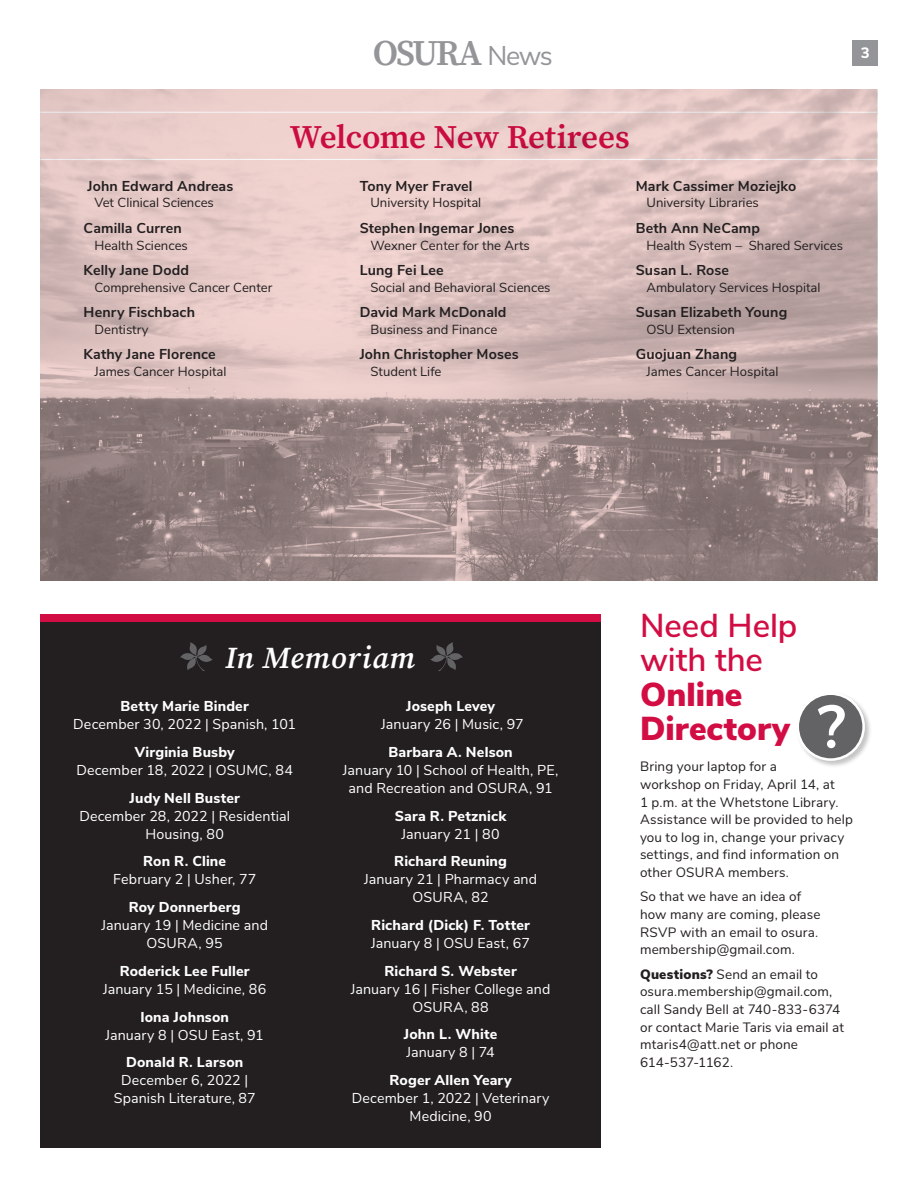
<style>
.page{position:relative;width:918px;height:1188px;background:#fff}
.page>*{position:absolute;margin:0;border:0;box-sizing:border-box;transform-origin:0 0}
.t1{font:700 60.9px "Buckeye Sans";color:#fff}
.t2{font:600 36px "Buckeye Serif";letter-spacing:-.065em;color:#939598}
.t3{font:600 33px "Buckeye Serif";letter-spacing:-.01em;color:#d20d44}
.t4{font:600 33px/34.5px "Buckeye Sans";color:#d20d44}
.t5{font:900 33px/34.5px "Buckeye Sans";color:#d20d44}
.t6{font:italic 600 30.45px "Buckeye Serif";letter-spacing:.025em;color:#fff}
.t7{font:800 15px "Buckeye Sans";color:#fff}
.t8{font:14.25px/18px "Buckeye Sans";letter-spacing:.005em;color:#fff;text-align:center}
.t9{font:700 14.25px "Buckeye Sans";letter-spacing:.01em;color:#231f20}
.t10{font:800 14.25px "Buckeye Sans";letter-spacing:.01em;color:#fff}
.t11{font:13.5px/17.7px "Buckeye Sans";letter-spacing:.01em;color:#231f20}
.t12{font:13.2px "Buckeye Sans";color:#231f20}
.s1{font-family:"Buckeye Sans";font-weight:400;font-size:27px}
.s2{font-weight:900}
</style>
<div class="page">
<div style="left:853px;top:40px;width:25px;height:26px;background:#939598"></div>
<div style="left:40px;top:621px;width:560px;height:527px;background:#231f20"></div>
<svg style="left:180px;top:642px;width:33px;height:29px"></svg>
<svg style="left:430px;top:642px;width:33px;height:29px"></svg>
<div style="left:40px;top:614px;width:560px;height:7px;background:#d20d44"></div>
<img style="left:40px;top:89px;width:838px;height:491px">
<div style="left:796px;top:692px;width:76px;height:76px;background:#231f20;opacity:.26"></div>
<div style="left:798px;top:694px;width:66px;height:66px;background:#636366;border-radius:50%"></div>
<div style="left:797px;top:692px;width:68px;height:69px;border:3px solid #fff;border-radius:50%"></div>
<h2 class="t2" style="left:373px;top:28px;width:181px">OSURA <span class="s1">News</span></h2>
<p class="t7" style="left:861px;top:42px;width:10px">3</p>
<p class="t9" style="left:88px;top:176px;width:147px">John Edward Andreas</p>
<p class="t12" style="left:94px;top:193px;width:121px">Vet Clinical Sciences</p>
<p class="t9" style="left:84px;top:218px;width:100px">Camilla Curren</p>
<p class="t12" style="left:94px;top:235px;width:95px">Health Sciences</p>
<p class="t9" style="left:84px;top:260px;width:107px">Kelly Jane Dodd</p>
<p class="t12" style="left:94px;top:277px;width:179px">Comprehensive Cancer Center</p>
<p class="t9" style="left:84px;top:302px;width:113px">Henry Fischbach</p>
<p class="t12" style="left:94px;top:319px;width:56px">Dentistry</p>
<p class="t9" style="left:84px;top:344px;width:134px">Kathy Jane Florence</p>
<p class="t12" style="left:94px;top:361px;width:134px">James Cancer Hospital</p>
<h3 class="t3" style="left:290px;top:115px;width:342px">Welcome New Retirees</h3>
<p class="t9" style="left:360px;top:176px;width:114px">Tony Myer Fravel</p>
<p class="t12" style="left:370px;top:193px;width:112px">University Hospital</p>
<p class="t9" style="left:360px;top:218px;width:156px">Stephen Ingemar Jones</p>
<p class="t12" style="left:370px;top:235px;width:161px">Wexner Center for the Arts</p>
<p class="t9" style="left:360px;top:260px;width:86px">Lung Fei Lee</p>
<p class="t12" style="left:370px;top:277px;width:182px">Social and Behavioral Sciences</p>
<p class="t9" style="left:360px;top:302px;width:148px">David Mark McDonald</p>
<p class="t12" style="left:370px;top:319px;width:128px">Business and Finance</p>
<p class="t9" style="left:360px;top:344px;width:161px">John Christopher Moses</p>
<p class="t12" style="left:370px;top:361px;width:73px">Student Life</p>
<p class="t9" style="left:636px;top:176px;width:162px">Mark Cassimer Moziejko</p>
<p class="t12" style="left:647px;top:193px;width:114px">University Libraries</p>
<p class="t9" style="left:636px;top:218px;width:126px">Beth Ann NeCamp</p>
<p class="t12" style="left:647px;top:235px;width:198px">Health System – Shared Services</p>
<p class="t9" style="left:636px;top:260px;width:95px">Susan L. Rose</p>
<p class="t12" style="left:647px;top:277px;width:176px">Ambulatory Services Hospital</p>
<p class="t9" style="left:636px;top:302px;width:153px">Susan Elizabeth Young</p>
<p class="t12" style="left:647px;top:319px;width:90px">OSU Extension</p>
<p class="t9" style="left:636px;top:344px;width:103px">Guojuan Zhang</p>
<p class="t12" style="left:647px;top:361px;width:134px">James Cancer Hospital</p>
<h3 class="t6" style="left:225px;top:637px;width:191px">In Memoriam</h3>
<p class="t10" style="left:121px;top:696px;width:130px">Betty Marie Binder</p>
<p class="t8" style="left:73px;top:714px;width:224px">December 30, 2022 | Spanish, 101</p>
<p class="t10" style="left:135px;top:742px;width:102px">Virginia Busby</p>
<p class="t8" style="left:76px;top:760px;width:218px">December 18, 2022 | OSUMC, 84</p>
<p class="t10" style="left:130px;top:787px;width:112px">Judy Nell Buster</p>
<p class="t8" style="left:79px;top:806px;width:212px">December 28, 2022 | Residential<br>Housing, 80</p>
<p class="t10" style="left:143px;top:851px;width:84px">Ron R. Cline</p>
<p class="t8" style="left:113px;top:870px;width:145px">February 2 | Usher, 77</p>
<p class="t10" style="left:129px;top:897px;width:113px">Roy Donnerberg</p>
<p class="t8" style="left:101px;top:915px;width:168px">January 19 | Medicine and<br>OSURA, 95</p>
<p class="t10" style="left:120px;top:960px;width:131px">Roderick Lee Fuller</p>
<p class="t8" style="left:103px;top:979px;width:165px">January 15 | Medicine, 86</p>
<p class="t10" style="left:140px;top:1006px;width:90px">Iona Johnson</p>
<p class="t8" style="left:106px;top:1025px;width:160px">January 8 | OSU East, 91</p>
<p class="t10" style="left:126px;top:1052px;width:119px">Donald R. Larson</p>
<p class="t8" style="left:114px;top:1070px;width:143px">December 6, 2022 |<br>Spanish Literature, 87</p>
<p class="t10" style="left:406px;top:696px;width:90px">Joseph Levey</p>
<p class="t8" style="left:381px;top:714px;width:144px">January 26 | Music, 97</p>
<p class="t10" style="left:388px;top:741px;width:126px">Barbara A. Nelson</p>
<p class="t8" style="left:343px;top:760px;width:217px">January 10 | School of Health, PE, and Recreation and OSURA, 91</p>
<p class="t10" style="left:395px;top:805px;width:113px">Sara R. Petznick</p>
<p class="t8" style="left:402px;top:824px;width:100px">January 21 | 80</p>
<p class="t10" style="left:394px;top:851px;width:114px">Richard Reuning</p>
<p class="t8" style="left:364px;top:870px;width:175px">January 21 | Pharmacy and<br>OSURA, 82</p>
<p class="t10" style="left:371px;top:915px;width:160px">Richard (Dick) F. Totter</p>
<p class="t8" style="left:371px;top:933px;width:160px">January 8 | OSU East, 67</p>
<p class="t10" style="left:384px;top:960px;width:134px">Richard S. Webster</p>
<p class="t8" style="left:351px;top:979px;width:201px">January 16 | Fisher College and<br>OSURA, 88</p>
<p class="t10" style="left:404px;top:1024px;width:95px">John L. White</p>
<p class="t8" style="left:406px;top:1043px;width:90px">January 8 | 74</p>
<p class="t10" style="left:390px;top:1070px;width:124px">Roger Allen Yeary</p>
<p class="t8" style="left:352px;top:1088px;width:199px">December 1, 2022 | Veterinary<br>Medicine, 90</p>
<h3 class="t4" style="left:640px;top:606px;width:159px">Need Help with the</h3>
<h3 class="t5" style="left:640px;top:675px;width:151px">Online<br>Directory</h3>
<p class="t11" style="left:640px;top:757px;width:214px">Bring your laptop for a<br>workshop on Friday, April 14, at<br>1 p.m. at the Whetstone Library.<br>Assistance will be provided to help you to log in, change your privacy settings, and find information on other OSURA members.</p>
<p class="t11" style="left:640px;top:887px;width:182px">So that we have an idea of how many are coming, please<br>RSVP with an email to osura. membership@gmail.com.</p>
<p class="t11" style="left:640px;top:964px;width:205px"><span class="s2">Questions?</span> Send an email to osura.membership@gmail.com, call Sandy Bell at 740-833-6374 or contact Marie Taris via email at mtaris4@att.net or phone<br>614-537-1162.</p>
<h1 class="t1" style="left:818px;top:682px;width:29px">?</h1>
</div>
